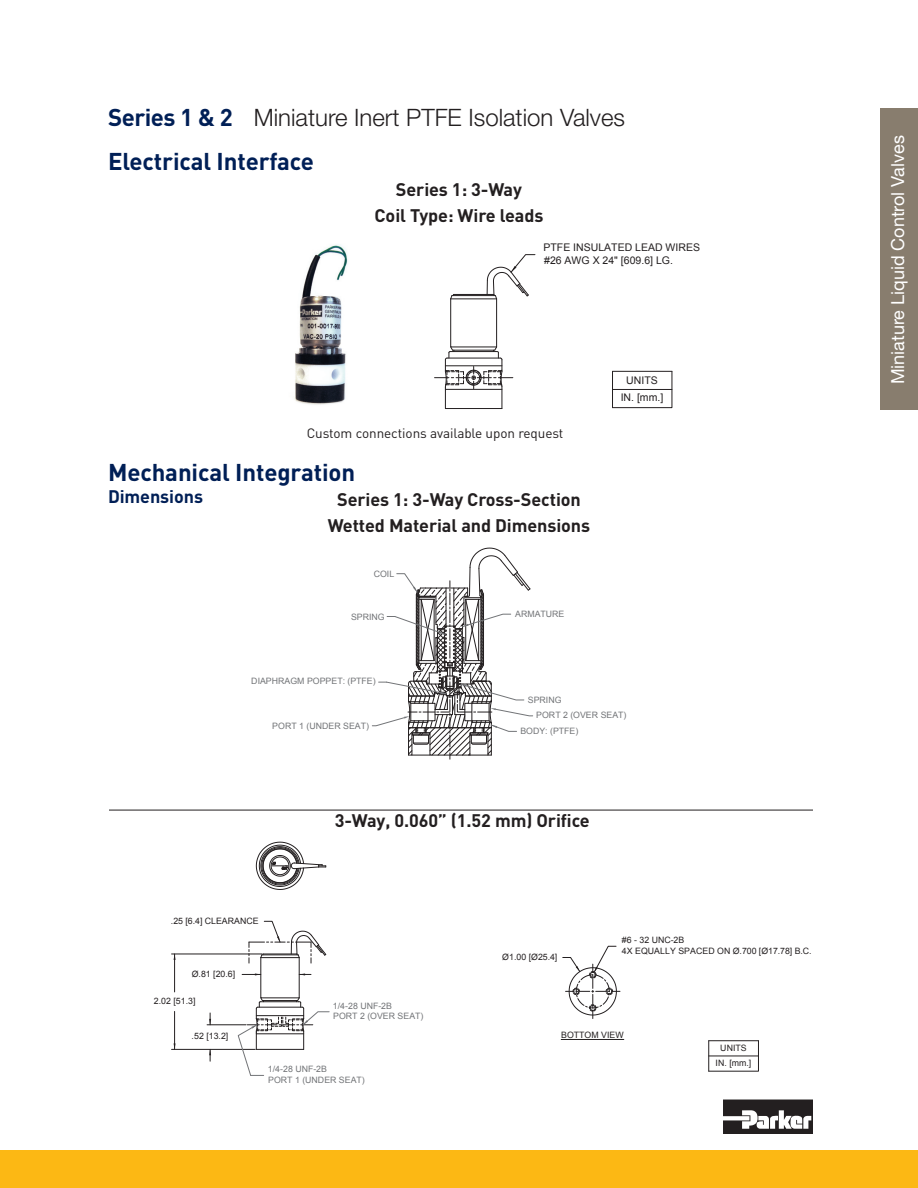
<style>
.page{position:relative;width:918px;height:1188px;background:#fff}
.page>*{position:absolute;margin:0;border:0;box-sizing:border-box;transform-origin:0 0}
.t1{font:300 24px "Helvetica Neue LT Std";color:#231f20}
.t2{font:700 24px "DIN";letter-spacing:-.005em;color:#001f56}
.t3{font:700 18px/26px "DIN";letter-spacing:-.005em;color:#231f20;text-align:center}
.t4{font:18px "Helvetica Neue LT Std";color:#fff}
.t5{font:700 18px "DIN";letter-spacing:-.005em;color:#001f56}
.t6{font:13.8px "Arial";color:#231f20}
.t7{font:13.5px "DIN";letter-spacing:-.005em;color:#231f20}
.t8{font:10.5px/17.1px "Arial";color:#231f20;text-align:center}
.t9{font:8.85px/10.6px "Arial";color:#727477}
.t10{font:8.85px/14.4px "Arial";color:#231f20;text-align:center}
.s1{font-family:"DINOT";font-weight:700;color:#001f56}
</style>
<div class="page">
<div style="left:0;top:1150px;width:918px;height:38px;background:#fcb814"></div>
<svg style="left:723px;top:1100px;width:90px;height:34px"></svg>
<div style="left:880px;top:108px;width:38px;height:301px;background:#887d6e"></div>
<svg style="left:708px;top:1040px;width:51px;height:32px"></svg>
<hr style="left:709px;top:1040px;width:49px;height:1px;background:#231f20">
<hr style="left:709px;top:1056px;width:49px;height:1px;background:#231f20">
<hr style="left:172px;top:954px;width:90px;height:1px;background:#231f20">
<hr style="left:174px;top:954px;width:1px;height:38px;background:#231f20">
<hr style="left:174px;top:1011px;width:1px;height:38px;background:#231f20">
<hr style="left:172px;top:1049px;width:83px;height:1px;background:#231f20">
<hr style="left:207px;top:1024px;width:39px;height:1px;background:#231f20">
<svg style="left:209px;top:1049px;width:2px;height:12px"></svg>
<svg style="left:209px;top:1013px;width:2px;height:12px"></svg>
<svg style="left:562px;top:946px;width:58px;height:73px"></svg>
<svg style="left:256px;top:841px;width:70px;height:49px"></svg>
<hr style="left:561px;top:1039px;width:63px;height:1px;background:#231f20">
<hr style="left:109px;top:810px;width:703px;height:1px;background:#231f20">
<svg style="left:237px;top:921px;width:93px;height:155px"></svg>
<svg style="left:372px;top:547px;width:161px;height:212px"></svg>
<img style="left:294px;top:245px;width:54px;height:160px">
<svg style="left:612px;top:371px;width:60px;height:37px"></svg>
<hr style="left:613px;top:371px;width:59px;height:1px;background:#231f20">
<hr style="left:613px;top:389px;width:59px;height:1px;background:#231f20">
<svg style="left:435px;top:254px;width:100px;height:155px"></svg>
<h1 class="t1" style="left:108px;top:103px;width:519px"><span class="s1">Series 1 &amp; 2</span> Miniature Inert PTFE Isolation Valves</h1>
<h1 class="t2" style="left:108px;top:146px;width:208px">Electrical Interface</h1>
<h2 class="t3" style="left:375px;top:176px;width:170px">Series 1: 3-Way<br>Coil Type: Wire leads</h2>
<p class="t8" style="left:543px;top:241px;width:158px;line-height:12.8px;text-align:left">PTFE INSULATED LEAD WIRES #26 AWG X 24" [609.6] LG.</p>
<p class="t8" style="left:621px;top:372px;width:44px">UNITS<br>IN. [mm.]</p>
<h3 class="t7" style="left:307px;top:425px;width:258px">Custom connections available upon request</h3>
<h1 class="t2" style="left:108px;top:457px;width:249px">Mechanical Integration</h1>
<h2 class="t5" style="left:108px;top:484px;width:97px">Dimensions</h2>
<h2 class="t3" style="left:328px;top:486px;width:264px">Series 1: 3-Way Cross-Section<br>Wetted Material and Dimensions</h2>
<h3 class="t6" style="left:358px;top:520px;width:186px">SERIES 2: CROSS-SECTION</h3>
<p class="t9" style="left:374px;top:568px;width:22px">COIL</p>
<p class="t9" style="left:351px;top:611px;width:35px">SPRING</p>
<p class="t9" style="left:515px;top:609px;width:51px">ARMATURE</p>
<p class="t9" style="left:251px;top:676px;width:126px">DIAPHRAGM POPPET: (PTFE)</p>
<p class="t9" style="left:272px;top:720px;width:98px">PORT 1 (UNDER SEAT)</p>
<p class="t9" style="left:528px;top:695px;width:35px">SPRING</p>
<p class="t9" style="left:520px;top:725px;width:60px">BODY: (PTFE)</p>
<p class="t9" style="left:536px;top:709px;width:92px">PORT 2 (OVER SEAT)</p>
<h2 class="t3" style="left:335px;top:807px;width:257px">3-Way, 0.060” (1.52 mm) Orifice</h2>
<h3 class="t6" style="left:389px;top:813px;width:124px">SERIES 2: (2-WAY)</h3>
<p class="t10" style="left:171px;top:913px;width:89px">.25 [6.4] CLEARANCE</p>
<p class="t10" style="left:192px;top:967px;width:45px">Ø.81 [20.6]</p>
<p class="t10" style="left:154px;top:994px;width:43px">2.02 [51.3]</p>
<p class="t10" style="left:192px;top:1029px;width:38px">.52 [13.2]</p>
<p class="t9" style="left:333px;top:1000px;width:92px">1/4-28 UNF-2B<br>PORT 2 (OVER SEAT)</p>
<p class="t9" style="left:268px;top:1064px;width:98px">1/4-28 UNF-2B<br>PORT 1 (UNDER SEAT)</p>
<p class="t10" style="left:502px;top:950px;width:57px">Ø1.00 [Ø25.4]</p>
<p class="t10" style="left:622px;top:935px;width:191px;line-height:10.6px;text-align:left">#6 - 32 UNC-2B<br>4X EQUALLY SPACED ON Ø.700 [Ø17.78] B.C.</p>
<p class="t10" style="left:561px;top:1027px;width:64px">BOTTOM VIEW</p>
<p class="t10" style="left:716px;top:1041px;width:37px">UNITS<br>IN. [mm.]</p>
<h2 class="t4" style="left:887px;top:384px;width:251px;rotate:-90deg">Miniature Liquid Control Valves</h2>
</div>
